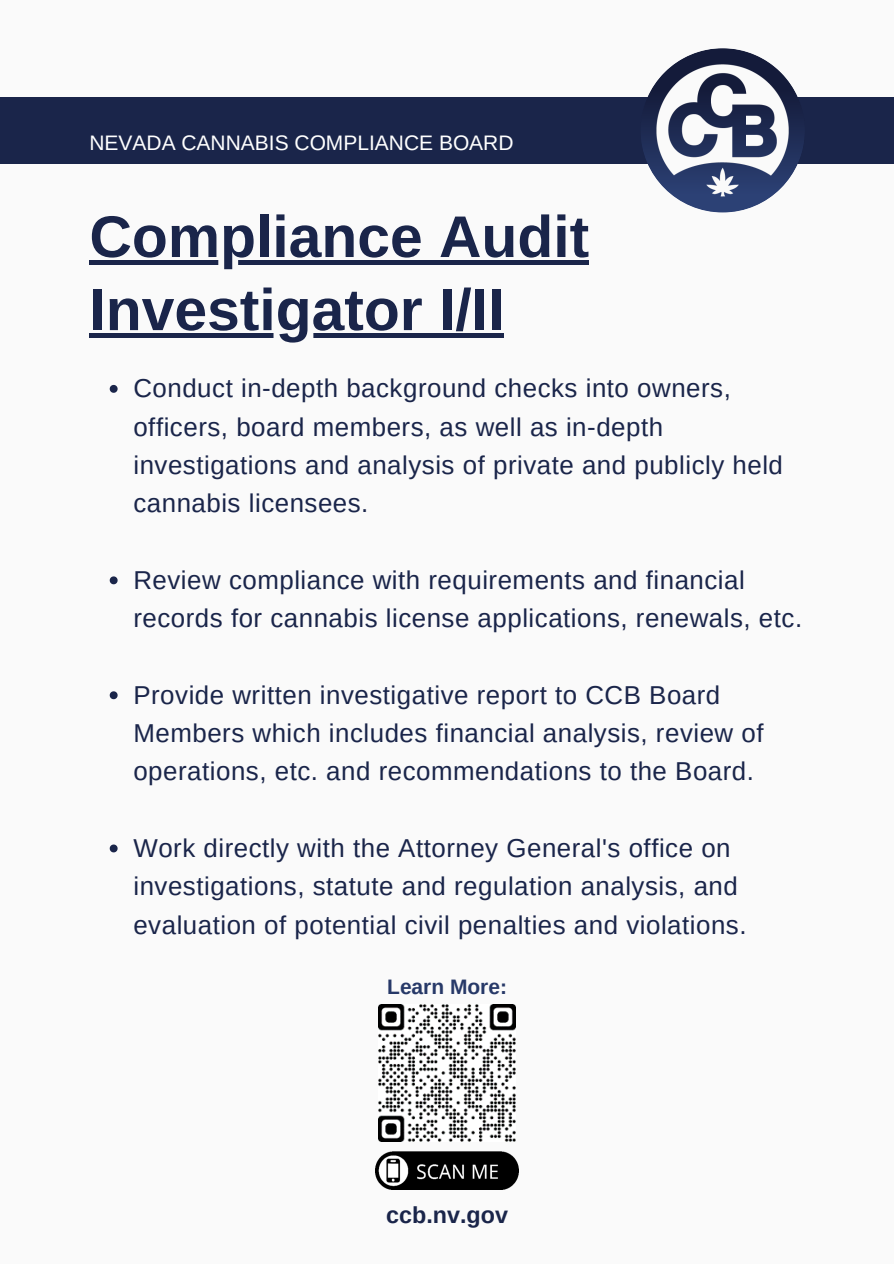
<style>
.page{position:relative;width:894px;height:1264px;background:#fff}
.page>*{position:absolute;margin:0;border:0;box-sizing:border-box;transform-origin:0 0}
.t1{font:700 58.8px/73.1px "Arimo";color:#1a254a}
.t2{font:25.8px/38.2px "Arimo";letter-spacing:.02em;color:#1a254a}
.t3{font:700 23.25px "Arimo";color:#1a254a}
.t4{font:21px "Arimo";color:#fff}
.t5{font:700 21px "Arimo";color:#273968}
</style>
<div class="page">
<div style="left:0;top:0;width:893px;height:1263px;background:#fafafa"></div>
<div style="left:0;top:97px;width:655px;height:67px;background:#1a254a"></div>
<div style="left:794px;top:97px;width:99px;height:67px;background:#1a254a"></div>
<img style="left:640px;top:48px;width:164px;height:164px;border-radius:50%">
<img style="left:378px;top:1004px;width:137px;height:137px">
<img style="left:375px;top:1151px;width:143px;height:38px">
<svg style="left:110px;top:385px;width:8px;height:8px"></svg>
<svg style="left:110px;top:576px;width:8px;height:8px"></svg>
<svg style="left:110px;top:691px;width:8px;height:8px"></svg>
<svg style="left:110px;top:844px;width:8px;height:8px"></svg>
<div style="left:89px;top:260px;width:500px;height:5px;background:#1a254a"></div>
<div style="left:89px;top:333px;width:415px;height:5px;background:#1a254a"></div>
<p class="t4" style="left:89px;top:131px;width:425px">NEVADA CANNABIS COMPLIANCE BOARD</p>
<p class="t1" style="left:89px;top:200px;width:501px">Compliance Audit<br>Investigator I/II</p>
<p class="t2" style="left:133px;top:369px;width:651px">Conduct in-depth background checks into owners, officers, board members, as well as in-depth investigations and analysis of private and publicly held cannabis licensees.</p>
<p class="t2" style="left:133px;top:560px;width:670px">Review compliance with requirements and financial records for cannabis license applications, renewals, etc.</p>
<p class="t2" style="left:133px;top:675px;width:631px">Provide written investigative report to CCB Board<br>Members which includes financial analysis, review of operations, etc. and recommendations to the Board.</p>
<p class="t2" style="left:133px;top:828px;width:614px">Work directly with the Attorney General's office on investigations, statute and regulation analysis, and evaluation of potential civil penalties and violations.</p>
<p class="t5" style="left:387px;top:974px;width:121px">Learn More:</p>
<p class="t3" style="left:386px;top:1201px;width:123px">ccb.nv.gov</p>
</div>
